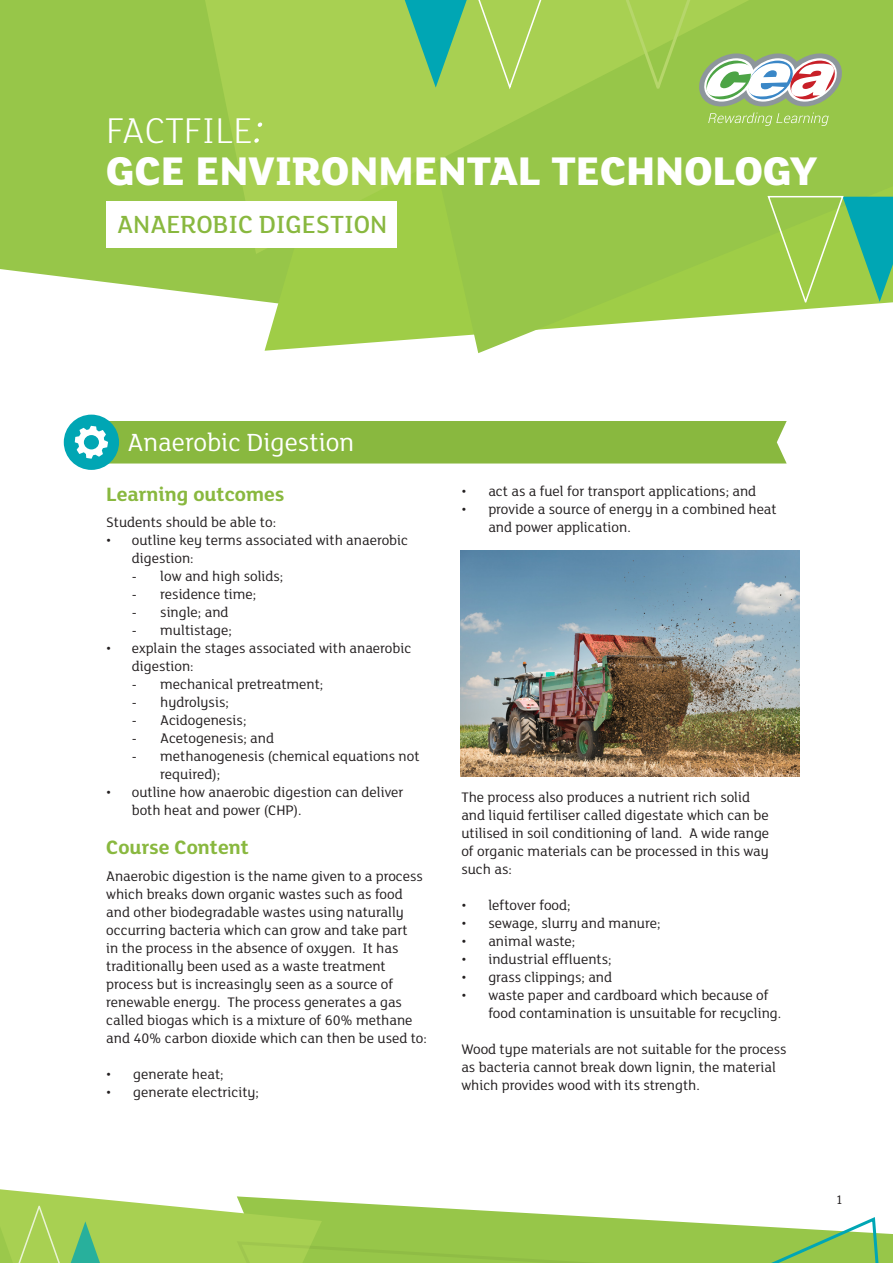
<style>
.page{position:relative;width:893px;height:1263px;background:#fff}
.page>*{position:absolute;margin:0;border:0;box-sizing:border-box;transform-origin:0 0}
.t1{font:800 43.5px "FS Lola";color:#fff}
.t2{font:300 39px "FS Lola";color:#fff}
.t3{font:500 27px "FS Lola";color:#89b83f}
.t4{font:27px "FS Lola";color:#fff}
.t5{font:700 21px "FS Lola";color:#89b83f}
.Body_Text{font:15px/18px "FS Lola";color:#231f20}
.t6{font:13.5px "FS Lola";color:#231f20}
.s1{font-style:italic;font-size:54px}
</style>
<div class="page">
<svg style="left:0;top:0;width:265px;height:302px;background:#9eca56"></svg>
<svg style="left:265px;top:254px;width:134px;height:97px;background:#a6d055"></svg>
<svg style="left:399px;top:0;width:494px;height:353px;fill:#97c649"></svg>
<svg style="left:205px;top:0;width:545px;height:254px;background:#9fcb4d"></svg>
<svg style="left:766px;top:195px;width:127px;height:108px;background:#7dc465"></svg>
<svg style="left:404px;top:0;width:145px;height:92px;background:#87c869"></svg>
<div style="left:106px;top:201px;width:291px;height:47px;background:#fff"></div>
<svg style="left:708px;top:113px;width:121px;height:13px;background:#a7ce65"></svg>
<svg style="left:617px;top:0;width:225px;height:107px;background:#a5c76b"></svg>
<svg style="left:0;top:1189px;width:893px;height:74px"></svg>
<div style="left:64px;top:415px;width:55px;height:55px;background:#00a6b4;border-radius:50%"></div>
<div style="left:75px;top:421px;width:712px;height:42px;background:#89b83f"></div>
<img style="left:460px;top:551px;width:339px;height:226px">
<h2 class="t2" style="left:106px;top:105px;width:160px">FACTFILE<span class="s1">:</span></h2>
<h1 class="t1" style="left:106px;top:140px;width:713px">GCE ENVIRONMENTAL TECHNOLOGY</h1>
<h3 class="t3" style="left:117px;top:207px;width:271px">ANAEROBIC DIGESTION</h3>
<h1 class="t4" style="left:128px;top:425px;width:228px">Anaerobic Digestion</h1>
<h2 class="t5" style="left:106px;top:479px;width:180px">Learning outcomes</h2>
<p class="Body_Text" style="left:106px;top:512px;width:171px">Students should be able to:</p>
<p class="Body_Text" style="left:132px;top:530px;width:278px;text-indent:-26px">• outline key terms associated with anaerobic digestion:</p>
<p class="Body_Text" style="left:132px;top:566px;width:153px">- low and high solids;</p>
<p class="Body_Text" style="left:132px;top:584px;width:126px">- residence time;</p>
<p class="Body_Text" style="left:132px;top:602px;width:98px">- single; and</p>
<p class="Body_Text" style="left:132px;top:620px;width:102px">- multistage;</p>
<p class="Body_Text" style="left:132px;top:638px;width:281px;text-indent:-26px">• explain the stages associated with anaerobic digestion:</p>
<p class="Body_Text" style="left:132px;top:674px;width:193px">- mechanical pretreatment;</p>
<p class="Body_Text" style="left:132px;top:692px;width:99px">- hydrolysis;</p>
<p class="Body_Text" style="left:132px;top:710px;width:116px">- Acidogenesis;</p>
<p class="Body_Text" style="left:132px;top:728px;width:144px">- Acetogenesis; and</p>
<p class="Body_Text" style="left:160px;top:746px;width:261px;text-indent:-28px">- methanogenesis (chemical equations not required);</p>
<p class="Body_Text" style="left:132px;top:782px;width:273px;text-indent:-26px">• outline how anaerobic digestion can deliver both heat and power (CHP).</p>
<h2 class="t5" style="left:106px;top:833px;width:144px">Course Content</h2>
<p class="Body_Text" style="left:106px;top:866px;width:322px">Anaerobic digestion is the name given to a process which breaks down organic wastes such as food and other biodegradable wastes using naturally occurring bacteria which can grow and take part<br>in the process in the absence of oxygen. It has traditionally been used as a waste treatment process but is increasingly seen as a source of renewable energy. The process generates a gas called biogas which is a mixture of 60% methane and 40% carbon dioxide which can then be used to:</p>
<p class="Body_Text" style="left:106px;top:1064px;width:119px">• generate heat;</p>
<p class="Body_Text" style="left:106px;top:1082px;width:154px">• generate electricity;</p>
<p class="Body_Text" style="left:461px;top:481px;width:296px">• act as a fuel for transport applications; and</p>
<p class="Body_Text" style="left:488px;top:499px;width:290px;text-indent:-27px">• provide a source of energy in a combined heat and power application.</p>
<p class="Body_Text" style="left:461px;top:787px;width:309px">The process also produces a nutrient rich solid and liquid fertiliser called digestate which can be utilised in soil conditioning of land. A wide range of organic materials can be processed in this way such as:</p>
<p class="Body_Text" style="left:461px;top:895px;width:111px">• leftover food;</p>
<p class="Body_Text" style="left:461px;top:913px;width:201px">• sewage, slurry and manure;</p>
<p class="Body_Text" style="left:461px;top:931px;width:115px">• animal waste;</p>
<p class="Body_Text" style="left:461px;top:949px;width:152px">• industrial effluents;</p>
<p class="Body_Text" style="left:461px;top:967px;width:152px">• grass clippings; and</p>
<p class="Body_Text" style="left:488px;top:985px;width:294px;text-indent:-27px">• waste paper and cardboard which because of food contamination is unsuitable for recycling.</p>
<p class="Body_Text" style="left:461px;top:1039px;width:327px">Wood type materials are not suitable for the process as bacteria cannot break down lignin, the material which provides wood with its strength.</p>
<p class="t6" style="left:836px;top:1191px;width:9px">1</p>
</div>
